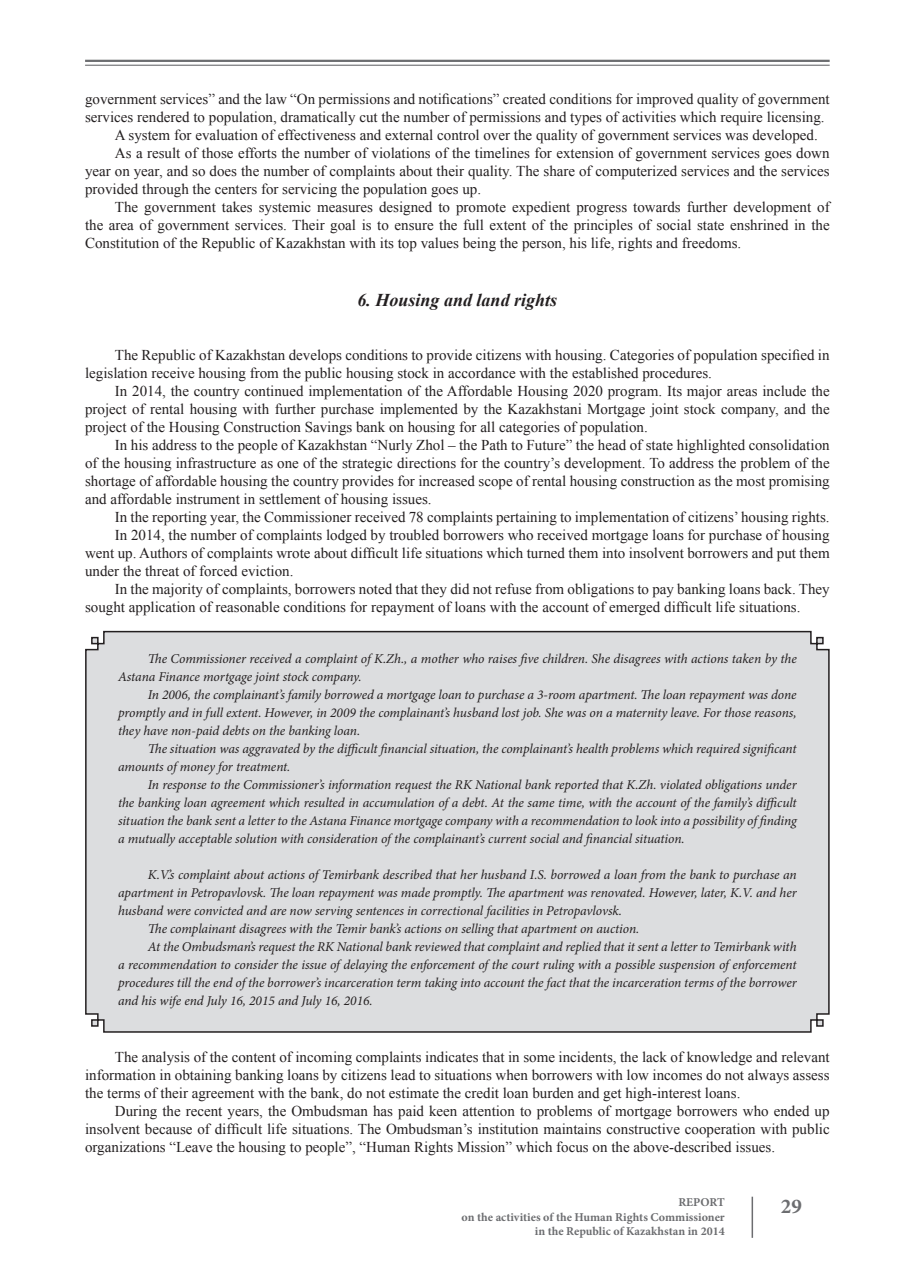
<style>
.page{position:relative;width:902px;height:1280px;background:#fff}
.page>*{position:absolute;margin:0;border:0;box-sizing:border-box;transform-origin:0 0}
.t1{font:700 21px "Minion Pro";color:#6c6d70}
.t2{font:italic 700 18px "Times New Roman";color:#231f20}
.t3{font:15px/18px "Times New Roman";color:#231f20;text-align:justify}
.t4{font:italic 13.5px/18px "Minion Pro";letter-spacing:-.01em;color:#231f20}
.t5{font:700 12px/14.4px "Minion Pro";color:#6c6d70;text-align:right}
</style>
<div class="page">
<hr style="left:85px;top:60px;width:744px;height:2px;background:#6c6d70">
<hr style="left:85px;top:65px;width:744px;height:1px;background:#6c6d70">
<hr style="left:751px;top:1197px;width:2px;height:41px;background:#6c6d70">
<div style="left:85px;top:630px;width:745px;height:403px;background:#dcdddf"></div>
<p class="t3" style="left:85px;top:90px;width:746px">government services” and the law “On permissions and notifications” created conditions for improved quality of government</p>
<p class="t3" style="left:85px;top:108px;width:741px">services rendered to population, dramatically cut the number of permissions and types of activities which require licensing.</p>
<p class="t3" style="left:115px;top:126px;width:704px">A system for evaluation of effectiveness and external control over the quality of government services was developed.</p>
<p class="t3" style="left:115px;top:144px;width:716px">As a result of those efforts the number of violations of the timelines for extension of government services goes down</p>
<p class="t3" style="left:85px;top:162px;width:746px">year on year, and so does the number of complaints about their quality. The share of computerized services and the services</p>
<p class="t3" style="left:85px;top:180px;width:397px">provided through the centers for servicing the population goes up.</p>
<p class="t3" style="left:115px;top:198px;width:716px">The government takes systemic measures designed to promote expedient progress towards further development of</p>
<p class="t3" style="left:85px;top:216px;width:746px">the area of government services. Their goal is to ensure the full extent of the principles of social state enshrined in the</p>
<p class="t3" style="left:85px;top:234px;width:657px">Constitution of the Republic of Kazakhstan with its top values being the person, his life, rights and freedoms.</p>
<p class="t2" style="left:357px;top:287px;width:201px">6. Housing and land rights</p>
<p class="t3" style="left:85px;top:345px;width:746px;text-indent:30px">The Republic of Kazakhstan develops conditions to provide citizens with housing. Categories of population specified in legislation receive housing from the public housing stock in accordance with the established procedures.</p>
<p class="t3" style="left:85px;top:381px;width:746px;text-indent:30px">In 2014, the country continued implementation of the Affordable Housing 2020 program. Its major areas include the project of rental housing with further purchase implemented by the Kazakhstani Mortgage joint stock company, and the project of the Housing Construction Savings bank on housing for all categories of population.</p>
<p class="t3" style="left:85px;top:435px;width:746px;text-indent:30px">In his address to the people of Kazakhstan “Nurly Zhol – the Path to Future” the head of state highlighted consolidation of the housing infrastructure as one of the strategic directions for the country’s development. To address the problem of the shortage of affordable housing the country provides for increased scope of rental housing construction as the most promising and affordable instrument in settlement of housing issues.</p>
<p class="t3" style="left:115px;top:507px;width:716px">In the reporting year, the Commissioner received 78 complaints pertaining to implementation of citizens’ housing rights.</p>
<p class="t3" style="left:115px;top:525px;width:716px">In 2014, the number of complaints lodged by troubled borrowers who received mortgage loans for purchase of housing</p>
<p class="t3" style="left:85px;top:543px;width:746px">went up. Authors of complaints wrote about difficult life situations which turned them into insolvent borrowers and put them</p>
<p class="t3" style="left:85px;top:561px;width:210px">under the threat of forced eviction.</p>
<p class="t3" style="left:115px;top:579px;width:716px">In the majority of complaints, borrowers noted that they did not refuse from obligations to pay banking loans back. They</p>
<p class="t3" style="left:85px;top:597px;width:716px">sought application of reasonable conditions for repayment of loans with the account of emerged difficult life situations.</p>
<p class="t4" style="left:118px;top:650px;width:680px;text-indent:30px">The Commissioner received a complaint of K.Zh., a mother who raises five children. She disagrees with actions taken by the<br>Astana Finance mortgage joint stock company.</p>
<p class="t4" style="left:118px;top:686px;width:680px;text-align:justify;text-indent:30px">In 2006, the complainant’s family borrowed a mortgage loan to purchase a 3-room apartment. The loan repayment was done promptly and in full extent. However, in 2009 the complainant’s husband lost job. She was on a maternity leave. For those reasons, they have non-paid debts on the banking loan.</p>
<p class="t4" style="left:118px;top:740px;width:680px;text-indent:30px">The situation was aggravated by the difficult financial situation, the complainant’s health problems which required significant amounts of money for treatment.</p>
<p class="t4" style="left:118px;top:776px;width:680px;text-align:justify;text-indent:30px">In response to the Commissioner’s information request the RK National bank reported that K.Zh. violated obligations under the banking loan agreement which resulted in accumulation of a debt. At the same time, with the account of the family’s difficult situation the bank sent a letter to the Astana Finance mortgage company with a recommendation to look into a possibility of finding a mutually acceptable solution with consideration of the complainant’s current social and financial situation.</p>
<p class="t4" style="left:148px;top:866px;width:650px">K.V.’s complaint about actions of Temirbank described that her husband I.S. borrowed a loan from the bank to purchase an</p>
<p class="t4" style="left:118px;top:884px;width:680px">apartment in Petropavlovsk. The loan repayment was made promptly. The apartment was renovated. However, later, K.V. and her</p>
<p class="t4" style="left:118px;top:902px;width:505px">husband were convicted and are now serving sentences in correctional facilities in Petropavlovsk.</p>
<p class="t4" style="left:148px;top:920px;width:493px">The complainant disagrees with the Temir bank’s actions on selling that apartment on auction.</p>
<p class="t4" style="left:148px;top:938px;width:650px">At the Ombudsman’s request the RK National bank reviewed that complaint and replied that it sent a letter to Temirbank with</p>
<p class="t4" style="left:118px;top:956px;width:680px">a recommendation to consider the issue of delaying the enforcement of the court ruling with a possible suspension of enforcement</p>
<p class="t4" style="left:118px;top:974px;width:680px">procedures till the end of the borrower’s incarceration term taking into account the fact that the incarceration terms of the borrower</p>
<p class="t4" style="left:118px;top:992px;width:256px">and his wife end July 16, 2015 and July 16, 2016.</p>
<p class="t3" style="left:85px;top:1047px;width:746px;text-indent:30px">The analysis of the content of incoming complaints indicates that in some incidents, the lack of knowledge and relevant information in obtaining banking loans by citizens lead to situations when borrowers with low incomes do not always assess the terms of their agreement with the bank, do not estimate the credit loan burden and get high-interest loans.</p>
<p class="t3" style="left:85px;top:1101px;width:746px;text-indent:30px">During the recent years, the Ombudsman has paid keen attention to problems of mortgage borrowers who ended up insolvent because of difficult life situations. The Ombudsman’s institution maintains constructive cooperation with public organizations “Leave the housing to people”, “Human Rights Mission” which focus on the above-described issues.</p>
<p class="t5" style="left:461px;top:1195px;width:264px">REPORT<br>on the activities of the Human Rights Commissioner in the Republic of Kazakhstan in 2014</p>
<h1 class="t1" style="left:780px;top:1191px;width:22px">29</h1>
</div>
